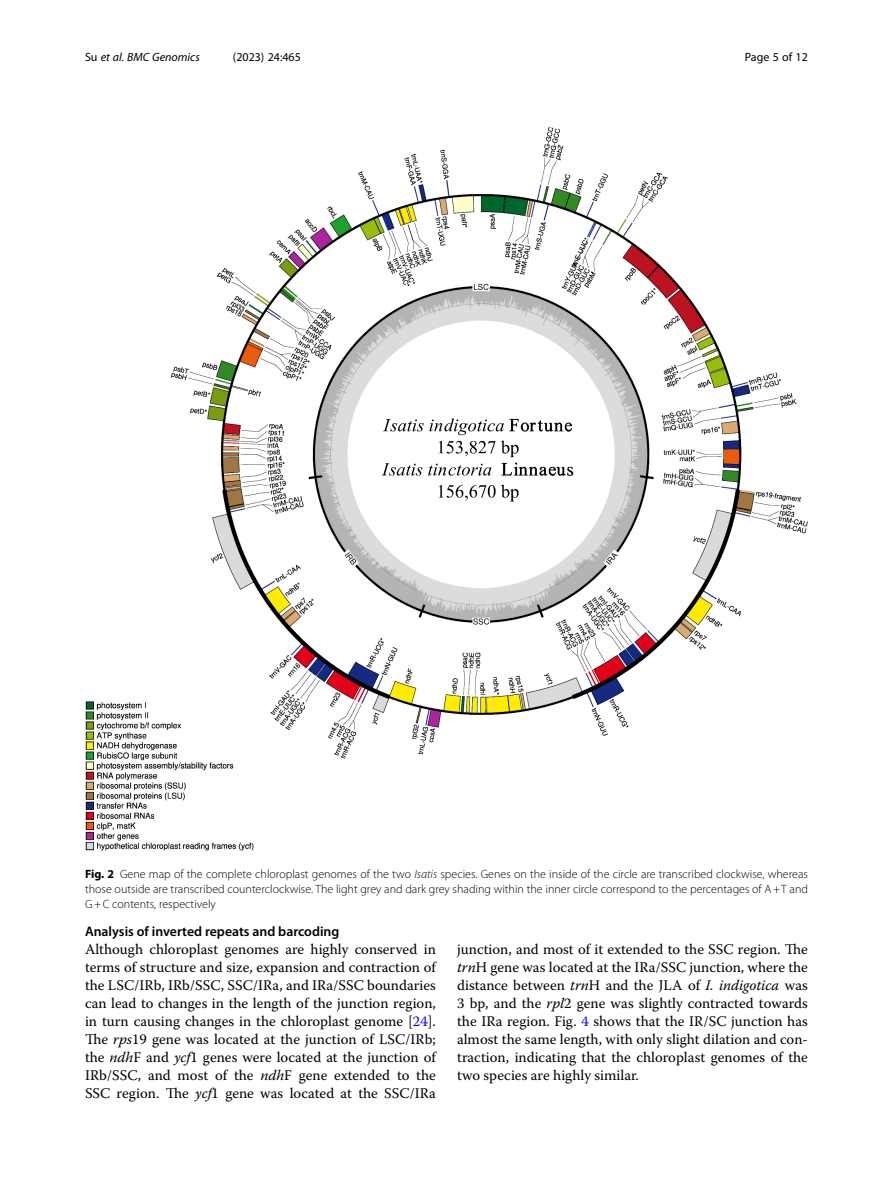
<style>
.page{position:relative;width:893px;height:1191px;background:#fff}
.page>*{position:absolute;margin:0;border:0;box-sizing:border-box;transform-origin:0 0}
.Body_Text{font:14.7px/18px "Warnock Pro";color:#000;text-align:justify}
.Head_2{font:600 13.8px "Myriad Pro";color:#000}
.Figure_Caption{font:300 12px/15px "Myriad Pro";color:#000;text-align:justify}
.t1{font:12px "Myriad Pro";color:#000}
.t2{font:italic 12px "Myriad Pro";color:#000}
.s1{font-style:normal}
.s2{font-weight:700}
.s3{font-style:italic}
.s4{color:#00f}
</style>
<div class="page">
<img style="left:85px;top:127px;width:723px;height:723px">
<p class="t2" style="left:85px;top:50px;width:116px"><span class="s1">Su</span> et al. BMC Genomics</p>
<p class="t1" style="left:233px;top:50px;width:70px">(2023) 24:465</p>
<p class="t1" style="left:745px;top:50px;width:65px">Page 5 of 12</p>
<p class="Figure_Caption" style="left:85px;top:866px;width:724px"><span class="s2">Fig. 2</span> Gene map of the complete chloroplast genomes of the two <span class="s3">Isatis</span> species. Genes on the inside of the circle are transcribed clockwise, whereas those outside are transcribed counterclockwise. The light grey and dark grey shading within the inner circle correspond to the percentages of A+T and G+C contents, respectively</p>
<p class="Head_2" style="left:85px;top:923px;width:256px">Analysis of inverted repeats and barcoding</p>
<p class="Body_Text" style="left:85px;top:940px;width:352px">Although chloroplast genomes are highly conserved in terms of structure and size, expansion and contraction of the LSC/IRb, IRb/SSC, SSC/IRa, and IRa/SSC boundaries can lead to changes in the length of the junction region, in turn causing changes in the chloroplast genome [<span class="s4">24</span>].<br>The <span class="s3">rps</span>19 gene was located at the junction of LSC/IRb; the <span class="s3">ndh</span>F and <span class="s3">ycf</span>1 genes were located at the junction of IRb/SSC, and most of the <span class="s3">ndh</span>F gene extended to the SSC region. The <span class="s3">ycf</span>1 gene was located at the SSC/IRa</p>
<p class="Body_Text" style="left:457px;top:940px;width:352px">junction, and most of it extended to the SSC region. The <span class="s3">trn</span>H gene was located at the IRa/SSC junction, where the distance between <span class="s3">trn</span>H and the JLA of <span class="s3">I. indigotica</span> was 3 bp, and the <span class="s3">rpl</span>2 gene was slightly contracted towards the IRa region. Fig. <span class="s4">4</span> shows that the IR/SC junction has almost the same length, with only slight dilation and con&shy;traction, indicating that the chloroplast genomes of the two species are highly similar.</p>
</div>
